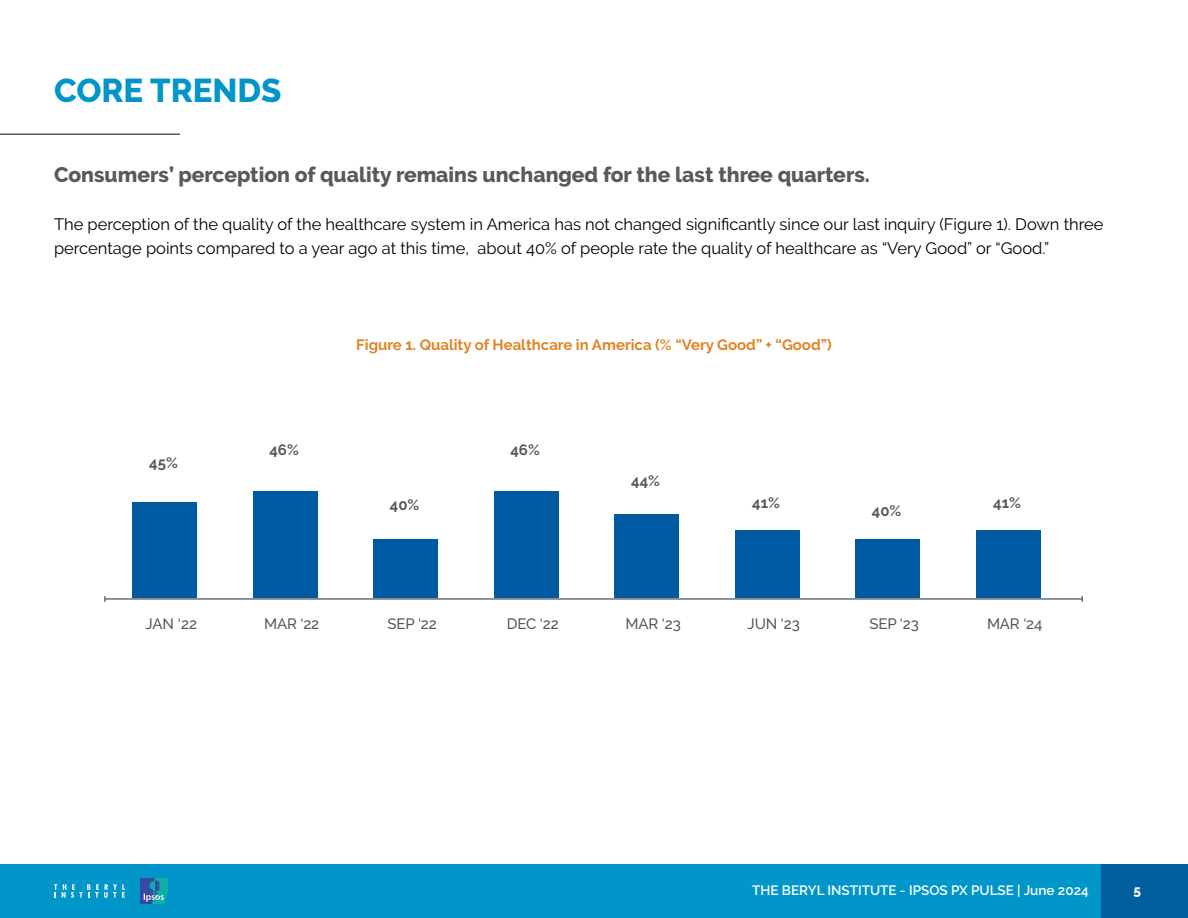
<style>
.page{position:relative;width:1188px;height:918px;background:#fff}
.page>*{position:absolute;margin:0;border:0;box-sizing:border-box;transform-origin:0 0}
.t1{font:800 33px "Raleway";color:#0096ca}
.t2{font:800 21px "Raleway";color:#58595b}
.t3{font:16.5px/24px "Raleway";color:#000}
.t4{font:700 15px "Raleway";color:#e18425}
.t5{font:500 15px "Raleway";letter-spacing:-.01em;color:#58595b}
.t6{font:700 15px "Raleway";color:#58595b}
.t7{font:600 13.5px "Raleway";color:#fff}
.t8{font:800 13.5px "Raleway";color:#fff}
</style>
<div class="page">
<div style="left:0;top:864px;width:1188px;height:54px;background:#0096ca"></div>
<div style="left:1102px;top:864px;width:86px;height:54px;background:#00609f"></div>
<svg style="left:54px;top:884px;width:71px;height:14px"></svg>
<img style="left:141px;top:879px;width:26px;height:24px">
<hr style="left:105px;top:598px;width:977px;height:2px;background:#58595b">
<svg style="left:104px;top:596px;width:2px;height:6px"></svg>
<div style="left:133px;top:502px;width:64px;height:96px;background:#005aa2"></div>
<div style="left:253px;top:492px;width:64px;height:106px;background:#005aa2"></div>
<div style="left:494px;top:492px;width:64px;height:106px;background:#005aa2"></div>
<div style="left:615px;top:515px;width:64px;height:83px;background:#005aa2"></div>
<div style="left:735px;top:531px;width:64px;height:67px;background:#005aa2"></div>
<div style="left:976px;top:531px;width:64px;height:67px;background:#005aa2"></div>
<div style="left:856px;top:539px;width:64px;height:59px;background:#005aa2"></div>
<div style="left:374px;top:539px;width:64px;height:59px;background:#005aa2"></div>
<hr style="left:0;top:134px;width:180px;height:1px;background:#58595b">
<h1 class="t1" style="left:54px;top:72px;width:229px">CORE TRENDS</h1>
<p class="t2" style="left:54px;top:162px;width:817px">Consumers’ perception of quality remains unchanged for the last three quarters.</p>
<p class="t3" style="left:54px;top:212px;width:1051px">The perception of the quality of the healthcare system in America has not changed significantly since our last inquiry (Figure 1). Down three percentage points compared to a year ago at this time, about 40% of people rate the quality of healthcare as “Very Good” or “Good.”</p>
<p class="t6" style="left:149px;top:454px;width:30px">45%</p>
<p class="t5" style="left:145px;top:615px;width:53px">JAN ‘22</p>
<p class="t6" style="left:269px;top:441px;width:31px">46%</p>
<p class="t4" style="left:356px;top:336px;width:477px">Figure 1. Quality of Healthcare in America (% “Very Good” + “Good”)</p>
<p class="t6" style="left:390px;top:497px;width:31px">40%</p>
<p class="t6" style="left:510px;top:441px;width:31px">46%</p>
<p class="t6" style="left:631px;top:472px;width:30px">44%</p>
<p class="t6" style="left:752px;top:494px;width:29px">41%</p>
<p class="t6" style="left:872px;top:503px;width:31px">40%</p>
<p class="t5" style="left:264px;top:615px;width:57px">MAR ‘22</p>
<p class="t5" style="left:388px;top:615px;width:51px">SEP ‘22</p>
<p class="t5" style="left:507px;top:615px;width:53px">DEC ‘22</p>
<p class="t5" style="left:626px;top:615px;width:57px">MAR ‘23</p>
<p class="t5" style="left:748px;top:615px;width:54px">JUN ‘23</p>
<p class="t5" style="left:870px;top:615px;width:51px">SEP ‘23</p>
<p class="t6" style="left:993px;top:494px;width:29px">41%</p>
<p class="t5" style="left:987px;top:615px;width:57px">MAR ‘24</p>
<p class="t7" style="left:752px;top:882px;width:338px">THE BERYL INSTITUTE - IPSOS PX PULSE | June 2024</p>
<p class="t8" style="left:1133px;top:882px;width:9px">5</p>
</div>
